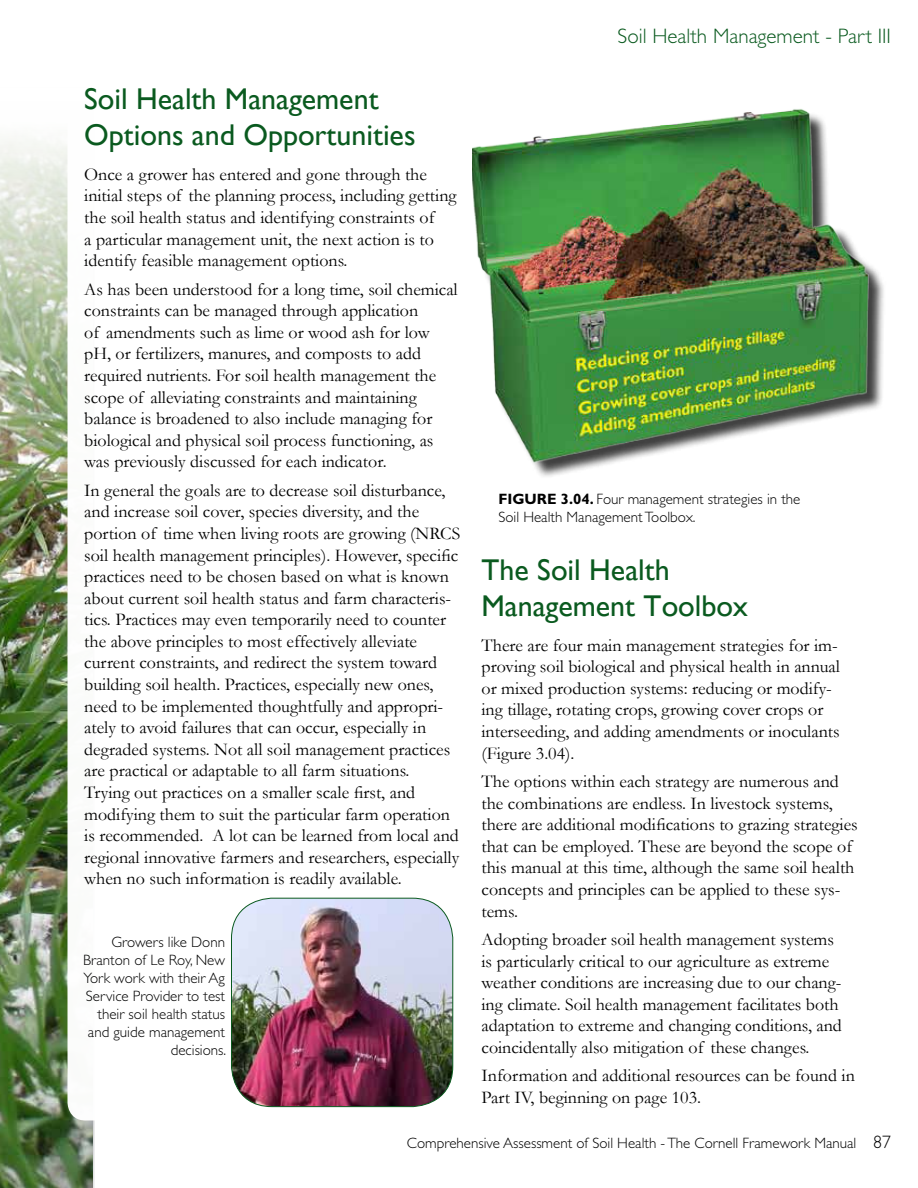
<style>
.page{position:relative;width:918px;height:1188px;background:#fff}
.page>*{position:absolute;margin:0;border:0;box-sizing:border-box;transform-origin:0 0}
.t1{font:30px/36px "Gill Sans";color:#0a5a1f}
.t2{font:300 21px "Gill Sans";color:#0a5a1f}
.t3{font:18px/21.6px "Garamond";color:#000}
.t4{font:300 15px/18px "Gill Sans";color:#000}
.s1{font-weight:700}
.s2{font-size:18px}
</style>
<div class="page">
<img style="left:0;top:139px;width:95px;height:1049px">
<div style="left:68px;top:81px;width:243px;height:1039px;background:#fff;border-radius:18px"></div>
<img style="left:472px;top:109px;width:411px;height:368px">
<img style="left:231px;top:898px;width:222px;height:209px">
<div style="left:231px;top:898px;width:222px;height:209px;border:1px solid #0a5a1f;border-radius:41px"></div>
<h1 class="t1" style="left:84px;top:84px;width:333px">Soil Health Management<br>Options and Opportunities</h1>
<p class="t3" style="left:84px;top:163px;width:374px">Once a grower has entered and gone through the initial steps of the planning process, including getting the soil health status and identifying constraints of<br>a particular management unit, the next action is to identify feasible management options.</p>
<p class="t3" style="left:84px;top:280px;width:375px">As has been understood for a long time, soil chemical constraints can be managed through application<br>of amendments such as lime or wood ash for low pH, or fertilizers, manures, and composts to add required nutrients. For soil health management the scope of alleviating constraints and maintaining balance is broadened to also include managing for biological and physical soil process functioning, as was previously discussed for each indicator.</p>
<p class="t3" style="left:84px;top:481px;width:378px">In general the goals are to decrease soil disturbance, and increase soil cover, species diversity, and the portion of time when living roots are growing (NRCS soil health management principles). However, specific practices need to be chosen based on what is known about current soil health status and farm characteris&shy;tics. Practices may even temporarily need to counter the above principles to most effectively alleviate current constraints, and redirect the system toward building soil health. Practices, especially new ones, need to be implemented thoughtfully and appropri&shy;ately to avoid failures that can occur, especially in degraded systems. Not all soil management practices are practical or adaptable to all farm situations.<br>Trying out practices on a smaller scale first, and modifying them to suit the particular farm operation is recommended. A lot can be learned from local and regional innovative farmers and researchers, especially when no such information is readily available.</p>
<p class="t4" style="left:83px;top:934px;width:145px;text-align:right">Growers like Donn<br>Branton of Le Roy, New<br>York work with their Ag<br>Service Provider to test their soil health status and guide management decisions.</p>
<p class="t2" style="left:618px;top:28px;width:275px">Soil Health Management - Part III</p>
<p class="t4" style="left:498px;top:492px;width:304px"><span class="s1">FIGURE 3.04.</span> Four management strategies in the<br>Soil Health Management Toolbox.</p>
<h1 class="t1" style="left:482px;top:555px;width:268px">The Soil Health<br>Management Toolbox</h1>
<p class="t3" style="left:481px;top:636px;width:360px">There are four main management strategies for im&shy;proving soil biological and physical health in annual or mixed production systems: reducing or modify&shy;ing tillage, rotating crops, growing cover crops or interseeding, and adding amendments or inoculants (Figure 3.04).</p>
<p class="t3" style="left:481px;top:772px;width:378px">The options within each strategy are numerous and the combinations are endless. In livestock systems, there are additional modifications to grazing strategies that can be employed. These are beyond the scope of this manual at this time, although the same soil health concepts and principles can be applied to these sys&shy;tems.</p>
<p class="t3" style="left:481px;top:930px;width:362px">Adopting broader soil health management systems is particularly critical to our agriculture as extreme weather conditions are increasing due to our chang&shy;ing climate. Soil health management facilitates both adaptation to extreme and changing conditions, and coincidentally also mitigation of these changes.</p>
<p class="t3" style="left:482px;top:1067px;width:375px">Information and additional resources can be found in<br>Part IV, beginning on page 103.</p>
<p class="t4" style="left:407px;top:1135px;width:486px">Comprehensive Assessment of Soil Health - The Cornell Framework Manual <span class="s2">87</span></p>
</div>
